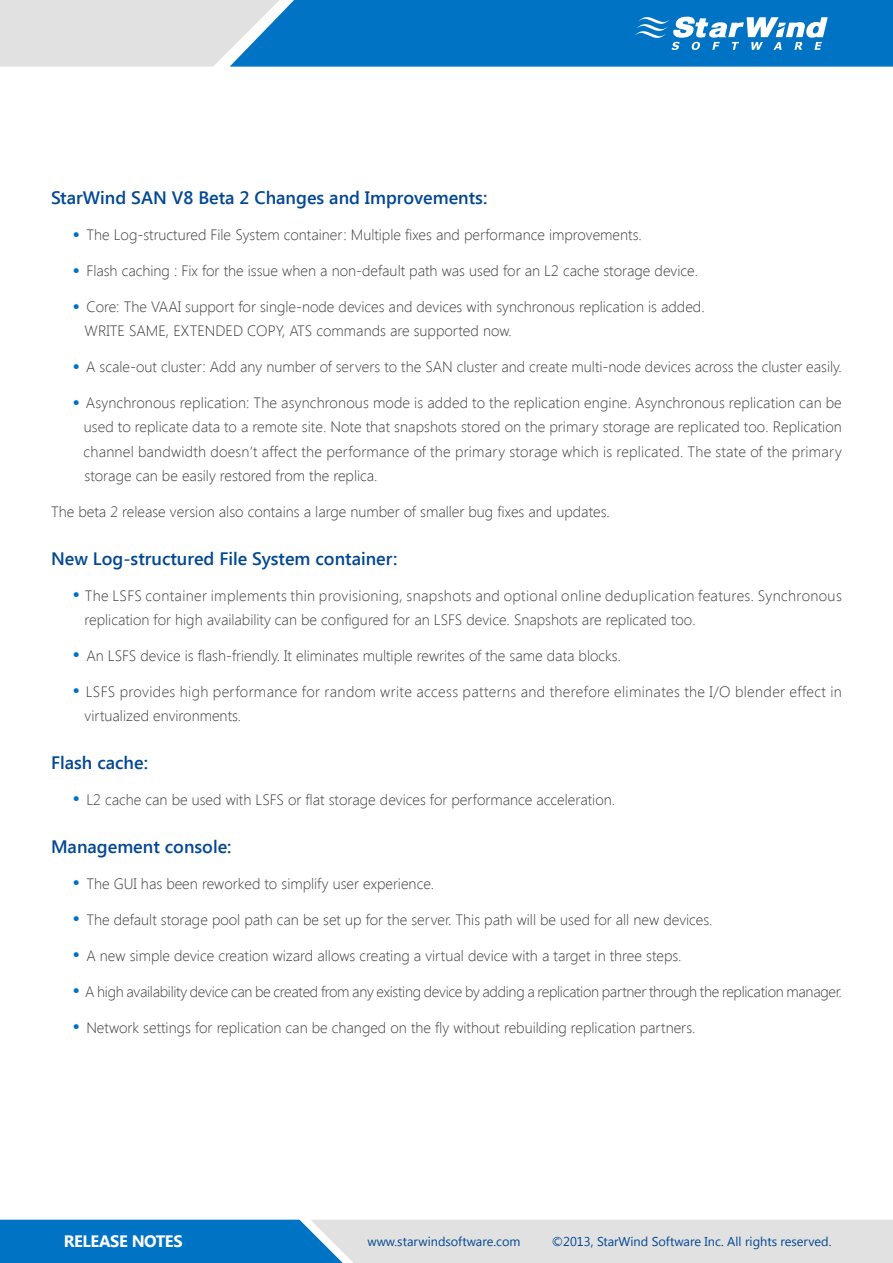
<style>
.page{position:relative;width:893px;height:1263px;background:#fff}
.page>*{position:absolute;margin:0;border:0;box-sizing:border-box;transform-origin:0 0}
.t1{font:600 18px "Segoe UI";color:#024792}
.t2{font:700 16.5px "Segoe UI";letter-spacing:-.025em;color:#fff}
.t3{font:300 15px/24px "Segoe UI";color:#3c3c3b}
.t4{font:300 15px/24px "Segoe UI";letter-spacing:.025em;color:#3c3c3b}
.t5{font:300 15px "Segoe UI";letter-spacing:-.02em;color:#3c3c3b}
.t6{font:12.75px "Segoe UI";color:#004791}
.s1{font-size:21px;color:#0073c4}
</style>
<div class="page">
<svg style="left:0;top:1220px;width:893px;height:43px;background:#90b9d6"></svg>
<svg style="left:0;top:0;width:893px;height:67px;background:#4c99cf"></svg>
<p class="t1" style="left:51px;top:185px;width:438px">StarWind SAN V8 Beta 2 Changes and Improvements:</p>
<p class="t3" style="left:72px;top:223px;width:571px"><span class="s1">•</span> The Log-structured File System container: Multiple fixes and performance improvements.</p>
<p class="t3" style="left:72px;top:259px;width:627px"><span class="s1">•</span> Flash caching : Fix for the issue when a non-default path was used for an L2 cache storage device.</p>
<p class="t3" style="left:85px;top:295px;width:621px;text-indent:-12px"><span class="s1">•</span> Core: The VAAI support for single-node devices and devices with synchronous replication is added.<br>WRITE SAME, EXTENDED COPY, ATS commands are supported now.</p>
<p class="t3" style="left:72px;top:355px;width:771px"><span class="s1">•</span> A scale-out cluster: Add any number of servers to the SAN cluster and create multi-node devices across the cluster easily.</p>
<p class="t3" style="left:84px;top:391px;width:760px;text-align:justify;text-indent:-11px"><span class="s1">•</span> Asynchronous replication: The asynchronous mode is added to the replication engine. Asynchronous replication can be used to replicate data to a remote site. Note that snapshots stored on the primary storage are replicated too. Replication channel bandwidth doesn’t affect the performance of the primary storage which is replicated. The state of the primary storage can be easily restored from the replica.</p>
<p class="t3" style="left:51px;top:499px;width:560px">The beta 2 release version also contains a large number of smaller bug fixes and updates.</p>
<p class="t1" style="left:51px;top:545px;width:348px">New Log-structured File System container:</p>
<p class="t4" style="left:85px;top:583px;width:759px;text-indent:-12px"><span class="s1">•</span> The LSFS container implements thin provisioning, snapshots and optional online deduplication features. Synchronous replication for high availability can be configured for an LSFS device. Snapshots are replicated too.</p>
<p class="t3" style="left:72px;top:643px;width:550px"><span class="s1">•</span> An LSFS device is flash-friendly. It eliminates multiple rewrites of the same data blocks.</p>
<p class="t4" style="left:85px;top:679px;width:759px;text-indent:-12px"><span class="s1">•</span> LSFS provides high performance for random write access patterns and therefore eliminates the I/O blender effect in virtualized environments.</p>
<p class="t1" style="left:51px;top:749px;width:99px">Flash cache:</p>
<p class="t3" style="left:72px;top:787px;width:544px"><span class="s1">•</span> L2 cache can be used with LSFS or flat storage devices for performance acceleration.</p>
<p class="t1" style="left:51px;top:833px;width:182px">Management console:</p>
<p class="t3" style="left:72px;top:871px;width:363px"><span class="s1">•</span> The GUI has been reworked to simplify user experience.</p>
<p class="t3" style="left:72px;top:907px;width:642px"><span class="s1">•</span> The default storage pool path can be set up for the server. This path will be used for all new devices.</p>
<p class="t3" style="left:72px;top:943px;width:611px"><span class="s1">•</span> A new simple device creation wizard allows creating a virtual device with a target in three steps.</p>
<p class="t5" style="left:72px;top:981px;width:771px"><span class="s1">•</span> A high availability device can be created from any existing device by adding a replication partner through the replication manager.</p>
<p class="t3" style="left:72px;top:1015px;width:625px"><span class="s1">•</span> Network settings for replication can be changed on the fly without rebuilding replication partners.</p>
<p class="t2" style="left:64px;top:1230px;width:120px">RELEASE NOTES</p>
<p class="t6" style="left:368px;top:1232px;width:154px">www.starwindsoftware.com</p>
<p class="t6" style="left:552px;top:1232px;width:281px">©2013, StarWind Software Inc. All rights reserved.</p>
</div>
